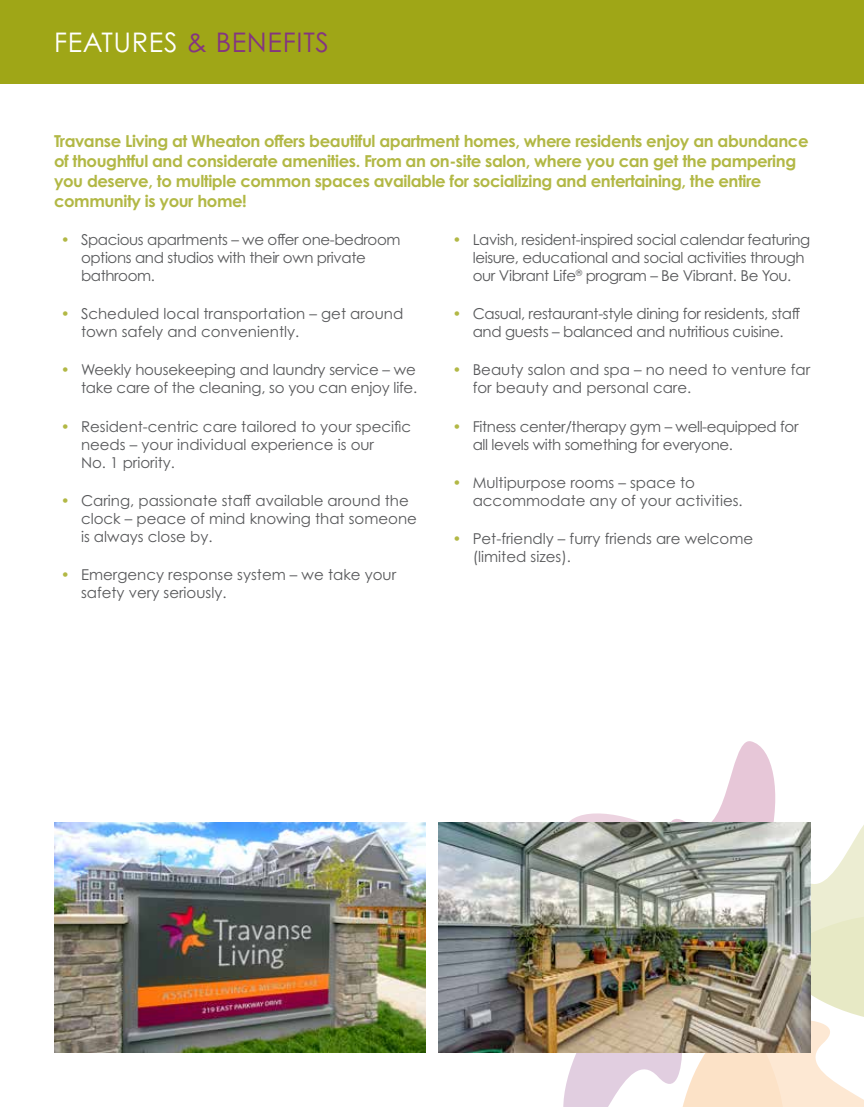
<style>
.page{position:relative;width:864px;height:1107px;background:#fff}
.page>*{position:absolute;margin:0;border:0;box-sizing:border-box;transform-origin:0 0}
.t1{font:27px "Century Gothic Pro";letter-spacing:.025em;color:#843580}
.t2{font:700 16.5px/19.8px "Century Gothic Pro";letter-spacing:-.025em;color:#b2b845}
.t3{font:15px/18px "Century Gothic Pro";letter-spacing:-.005em;color:#58595b}
.t4{font:15px/18px "Century Gothic Pro";letter-spacing:-.025em;color:#58595b}
.s1{color:#fff}
.s2{color:#b2b845}
</style>
<div class="page">
<div style="left:0;top:0;width:864px;height:84px;background:#9fa617"></div>
<svg style="left:563px;top:741px;width:301px;height:366px"></svg>
<img style="left:54px;top:822px;width:372px;height:231px">
<img style="left:439px;top:822px;width:371px;height:231px">
<h1 class="t1" style="left:54px;top:26px;width:276px"><span class="s1">FEATURES</span> &amp; BENEFITS</h1>
<p class="t2" style="left:54px;top:131px;width:756px">Travanse Living at Wheaton offers beautiful apartment homes, where residents enjoy an abundance of thoughtful and considerate amenities. From an on-site salon, where you can get the pampering you deserve, to multiple common spaces available for socializing and entertaining, the entire community is your home!</p>
<p class="t4" style="left:81px;top:230px;width:321px;text-indent:-20px"><span class="s2">•</span> Spacious apartments – we offer one-bedroom options and studios with their own private bathroom.</p>
<p class="t3" style="left:81px;top:304px;width:324px;text-indent:-20px"><span class="s2">•</span> Scheduled local transportation – get around town safely and conveniently.</p>
<p class="t3" style="left:61px;top:361px;width:358px;text-align:right"><span class="s2">•</span> Weekly housekeeping and laundry service – we take care of the cleaning, so you can enjoy life.</p>
<p class="t3" style="left:81px;top:417px;width:332px;text-indent:-20px"><span class="s2">•</span> Resident-centric care tailored to your specific needs – your individual experience is our<br>No. 1 priority.</p>
<p class="t3" style="left:81px;top:491px;width:338px;text-indent:-20px"><span class="s2">•</span> Caring, passionate staff available around the clock – peace of mind knowing that someone is always close by.</p>
<p class="t3" style="left:81px;top:565px;width:317px;text-indent:-20px"><span class="s2">•</span> Emergency response system – we take your safety very seriously.</p>
<p class="t4" style="left:473px;top:230px;width:339px;text-indent:-20px"><span class="s2">•</span> Lavish, resident-inspired social calendar featuring leisure, educational and social activities through our Vibrant Life<sup>®</sup> program – Be Vibrant. Be You.</p>
<p class="t4" style="left:452px;top:304px;width:349px;text-align:center"><span class="s2">•</span> Casual, restaurant-style dining for residents, staff and guests – balanced and nutritious cuisine.</p>
<p class="t3" style="left:473px;top:361px;width:339px;text-indent:-20px"><span class="s2">•</span> Beauty salon and spa – no need to venture far for beauty and personal care.</p>
<p class="t4" style="left:473px;top:417px;width:327px;text-indent:-20px"><span class="s2">•</span> Fitness center/therapy gym – well-equipped for all levels with something for everyone.</p>
<p class="t3" style="left:473px;top:473px;width:272px;text-indent:-20px"><span class="s2">•</span> Multipurpose rooms – space to accommodate any of your activities.</p>
<p class="t3" style="left:473px;top:529px;width:282px;text-indent:-20px"><span class="s2">•</span> Pet-friendly – furry friends are welcome (limited sizes).</p>
</div>
